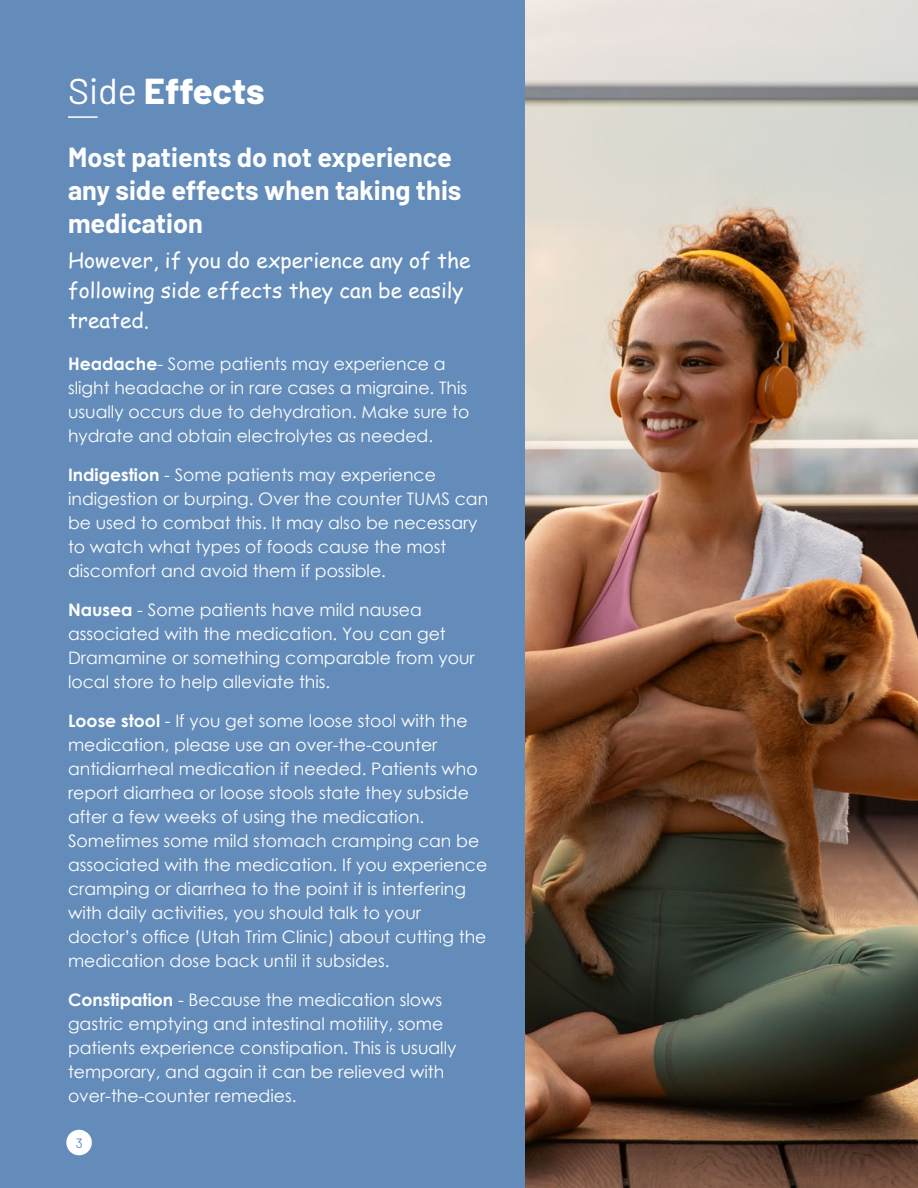
<style>
.page{position:relative;width:918px;height:1188px;background:#638cbb}
.page>*{position:absolute;margin:0;border:0;box-sizing:border-box;transform-origin:0 0}
.t1{font:800 36px "Barlow";color:#fff}
.t2{font:700 27px/33px "Barlow";color:#fff}
.t3{font:21px/30px "Comic Sans MS";color:#fff}
.t4{font:17.25px/24px "Century Gothic";color:#fff}
.t5{font:13.5px "Barlow";color:#638cbb}
.s1{font-weight:400}
.s2{font-weight:700}
</style>
<div class="page">
<hr style="left:68px;top:116px;width:30px;height:2px;background:#fff">
<img style="left:526px;top:0;width:392px;height:1188px">
<div style="left:66px;top:1130px;width:26px;height:25px;background:#fff;border-radius:50%"></div>
<p class="t1" style="left:68px;top:64px;width:198px"><span class="s1">Side</span> Effects</p>
<p class="t2" style="left:68px;top:139px;width:395px">Most patients do not experience any side effects when taking this medication</p>
<p class="t3" style="left:68px;top:245px;width:404px">However, if you do experience any of the following side effects they can be easily treated.</p>
<p class="t4" style="left:68px;top:352px;width:403px"><span class="s2">Headache</span>- Some patients may experience a slight headache or in rare cases a migraine. This usually occurs due to dehydration. Make sure to hydrate and obtain electrolytes as needed.</p>
<p class="t4" style="left:68px;top:463px;width:422px"><span class="s2">Indigestion</span> - Some patients may experience indigestion or burping. Over the counter TUMS can be used to combat this. It may also be necessary to watch what types of foods cause the most discomfort and avoid them if possible.</p>
<p class="t4" style="left:68px;top:597px;width:408px"><span class="s2">Nausea</span> - Some patients have mild nausea associated with the medication. You can get Dramamine or something comparable from your local store to help alleviate this.</p>
<p class="t4" style="left:68px;top:708px;width:421px"><span class="s2">Loose stool</span> - If you get some loose stool with the medication, please use an over-the-counter antidiarrheal medication if needed. Patients who report diarrhea or loose stools state they subside after a few weeks of using the medication.<br>Sometimes some mild stomach cramping can be associated with the medication. If you experience cramping or diarrhea to the point it is interfering with daily activities, you should talk to your doctor’s office (Utah Trim Clinic) about cutting the medication dose back until it subsides.</p>
<p class="t4" style="left:68px;top:987px;width:390px"><span class="s2">Constipation</span> - Because the medication slows gastric emptying and intestinal motility, some patients experience constipation. This is usually temporary, and again it can be relieved with over-the-counter remedies.</p>
<p class="t5" style="left:76px;top:1133px;width:8px">3</p>
</div>
